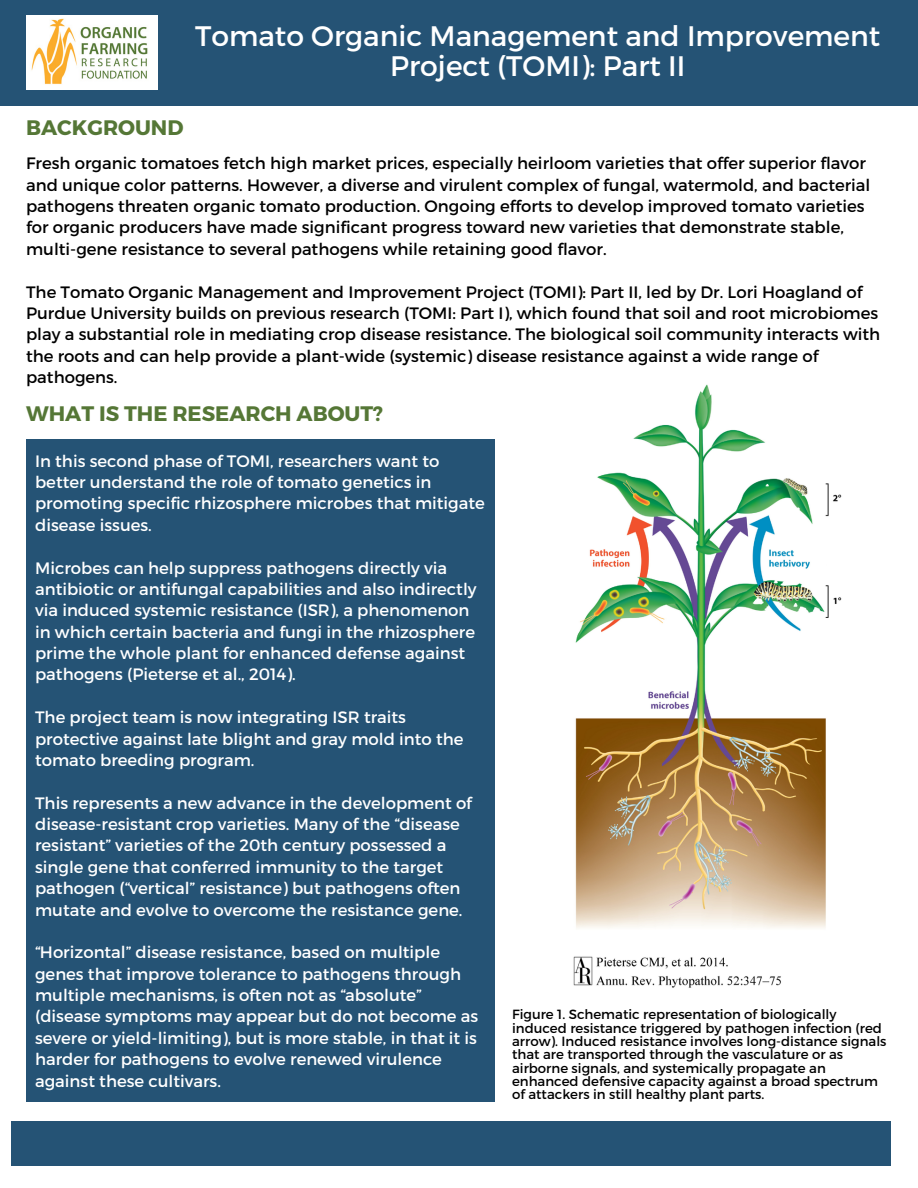
<style>
.page{position:relative;width:918px;height:1188px;background:#fff}
.page>*{position:absolute;margin:0;border:0;box-sizing:border-box;transform-origin:0 0}
.t1{font:28.2px/30.2px "Montserrat";color:#fff;text-align:center}
.t2{font:700 21px "Montserrat";color:#557736}
.t3{font:16.5px/21.3px "Montserrat";color:#fff}
.t4{font:16.5px/21.3px "Montserrat";color:#000}
.t5{font:13.35px/13.4px "Montserrat";color:#000}
</style>
<div class="page">
<div style="left:26px;top:440px;width:469px;height:662px;background:#255375"></div>
<div style="left:0;top:0;width:918px;height:105px;background:#255375"></div>
<img style="left:26px;top:16px;width:132px;height:74px">
<img style="left:573px;top:384px;width:269px;height:604px">
<div style="left:11px;top:1122px;width:880px;height:44px;background:#255375"></div>
<h3 class="t1" style="left:195px;top:20px;width:687px">Tomato Organic Management and Improvement<br>Project (TOMI): Part II</h3>
<h2 class="t2" style="left:26px;top:113px;width:159px">BACKGROUND</h2>
<p class="t4" style="left:26px;top:152px;width:846px">Fresh organic tomatoes fetch high market prices, especially heirloom varieties that offer superior flavor and unique color patterns. However, a diverse and virulent complex of fungal, watermold, and bacterial pathogens threaten organic tomato production. Ongoing efforts to develop improved tomato varieties for organic producers have made significant progress toward new varieties that demonstrate stable, multi-gene resistance to several pathogens while retaining good flavor.</p>
<h2 class="t4" style="left:26px;top:280px;width:856px">The Tomato Organic Management and Improvement Project (TOMI): Part II, led by Dr. Lori Hoagland of Purdue University builds on previous research (TOMI: Part I), which found that soil and root microbiomes play a substantial role in mediating crop disease resistance. The biological soil community interacts with the roots and can help provide a plant-wide (systemic) disease resistance against a wide range of pathogens.</h2>
<h3 class="t2" style="left:26px;top:400px;width:359px">WHAT IS THE RESEARCH ABOUT?</h3>
<p class="t3" style="left:35px;top:449px;width:451px">In this second phase of TOMI, researchers want to better understand the role of tomato genetics in promoting specific rhizosphere microbes that mitigate disease issues.</p>
<p class="t3" style="left:35px;top:556px;width:443px">Microbes can help suppress pathogens directly via antibiotic or antifungal capabilities and also indirectly via induced systemic resistance (ISR), a phenomenon in which certain bacteria and fungi in the rhizosphere prime the whole plant for enhanced defense against pathogens (Pieterse et al., 2014).</p>
<p class="t3" style="left:35px;top:706px;width:430px">The project team is now integrating ISR traits protective against late blight and gray mold into the tomato breeding program.</p>
<p class="t3" style="left:35px;top:791px;width:438px">This represents a new advance in the development of disease-resistant crop varieties. Many of the “disease resistant” varieties of the 20th century possessed a single gene that conferred immunity to the target pathogen (“vertical” resistance) but pathogens often mutate and evolve to overcome the resistance gene.</p>
<p class="t3" style="left:35px;top:941px;width:445px">“Horizontal” disease resistance, based on multiple genes that improve tolerance to pathogens through multiple mechanisms, is often not as “absolute” (disease symptoms may appear but do not become as severe or yield-limiting), but is more stable, in that it is harder for pathogens to evolve renewed virulence against these cultivars.</p>
<p class="t5" style="left:512px;top:1007px;width:376px">Figure 1. Schematic representation of biologically induced resistance triggered by pathogen infection (red arrow). Induced resistance involves long-distance signals that are transported through the vasculature or as airborne signals, and systemically propagate an enhanced defensive capacity against a broad spectrum of attackers in still healthy plant parts.</p>
</div>
